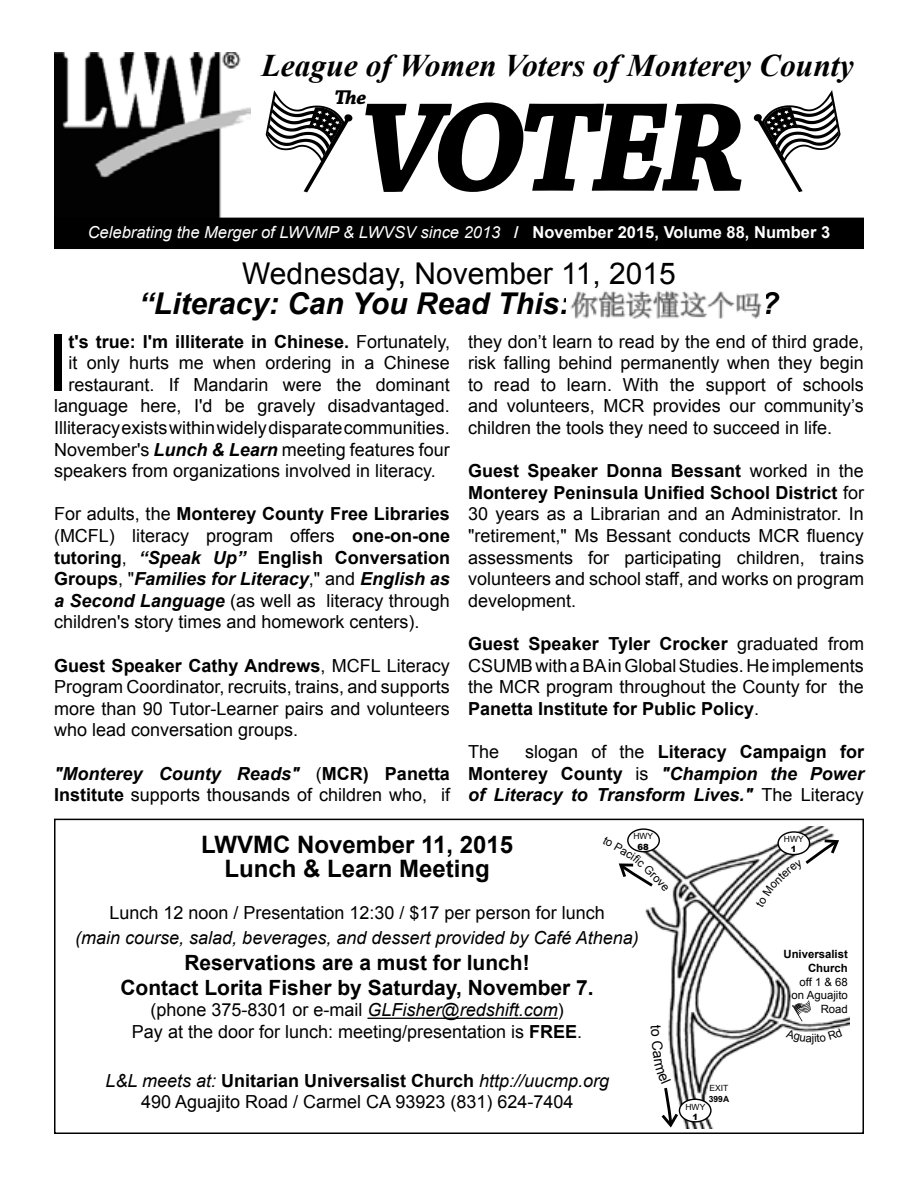
<style>
.page{position:relative;width:918px;height:1188px;background:#fff}
.page>*{position:absolute;margin:0;border:0;box-sizing:border-box;transform-origin:0 0}
.t1{font:italic 700 133.5px "Chaparral Pro";letter-spacing:-.05em;color:#000}
.t2{font:78.3px "Arial";color:#000}
.t3{font:italic 700 31.5px "Times New Roman";color:#000}
.t4{font:italic 700 30px "Arial";color:#000}
.t5{font:30px "Arial";color:#000}
.t6{font:700 24px/24px "Arial";color:#000;text-align:center}
.t7{font:700 21px/25.2px "Arial";color:#000;text-align:center}
.t8{font:italic 700 21px "Chaparral Pro";color:#000}
.t9{font:18px/21.6px "Arial";color:#000;text-align:justify}
.t10{font:italic 700 18px/21.6px "Arial";color:#000;text-align:justify}
.t11{font:italic 18px "Arial";color:#000}
.t12{font:700 18px "Arial";color:#000}
.t13{font:italic 16.5px "Arial";color:#fff}
.t14{font:11.4px/13.6px "Arial";color:#000;text-align:right}
.t15{font:700 11.4px/13.6px "Arial";color:#000;text-align:right}
.t16{font:8.55px "Arial";color:#000}
.t17{font:900 8.55px "Arial";color:#000}
.t18{font:700 8.55px "Arial";color:#000}
.s1{font-weight:700;font-style:normal}
.s2{font-weight:400}
.s3{font-weight:700;font-style:italic}
.s4{font-weight:700}
.s5{font-weight:400;font-style:normal}
.s6{font-style:normal}
.s7{font-style:italic}
</style>
<div class="page">
<img style="left:54px;top:53px;width:196px;height:165px">
<div style="left:56px;top:219px;width:806px;height:29px;background:#000"></div>
<div style="left:54px;top:218px;width:810px;height:31px;border:3px solid #000"></div>
<svg style="left:266px;top:90px;width:86px;height:102px"></svg>
<svg style="left:754px;top:90px;width:87px;height:102px"></svg>
<div style="left:54px;top:819px;width:810px;height:315px;border:2px solid #000"></div>
<img style="left:645px;top:826px;width:205px;height:302px">
<svg style="left:778px;top:832px;width:32px;height:23px"></svg>
<div style="left:777px;top:831px;width:33px;height:24px;border:1px solid #000;border-radius:50%"></div>
<div style="left:679px;top:1099px;width:32px;height:23px;background:#fff;border-radius:50%"></div>
<div style="left:679px;top:1099px;width:33px;height:24px;border:1px solid #000;border-radius:50%"></div>
<svg style="left:628px;top:829px;width:31px;height:23px"></svg>
<div style="left:627px;top:828px;width:33px;height:24px;border:1px solid #000;border-radius:50%"></div>
<svg style="left:792px;top:1000px;width:19px;height:21px"></svg>
<hr style="left:367px;top:1018px;width:191px;height:1px;background:#000">
<img style="left:570px;top:290px;width:192px;height:29px">
<svg style="left:756px;top:838px;width:85px;height:70px"></svg>
<svg style="left:618px;top:836px;width:51px;height:56px"></svg>
<svg style="left:651px;top:1025px;width:30px;height:103px"></svg>
<svg style="left:786px;top:1028px;width:56px;height:16px"></svg>
<h3 class="t3" style="left:262px;top:43px;width:594px">League of Women Voters of Monterey County</h3>
<p class="t8" style="left:335px;top:85px;width:33px">The</p>
<h1 class="t1" style="left:359px;top:70px;width:389px">VOTER</h1>
<p class="t13" style="left:88px;top:221px;width:744px">Celebrating the Merger of LWVMP &amp; LWVSV since 2013 <span class="s1">/ November 2015, Volume 88, Number 3</span></p>
<h3 class="t5" style="left:242px;top:254px;width:435px">Wednesday, November 11, 2015</h3>
<h3 class="t4" style="left:139px;top:284px;width:432px">“Literacy: Can You Read This:</h3>
<h3 class="t4" style="left:761px;top:284px;width:20px">?</h3>
<h2 class="t2" style="left:47px;top:312px;width:23px">I</h2>
<p class="t12" style="left:68px;top:329px;width:383px">t's true: I'm illiterate in Chinese. <span class="s2">Fortunately,</span></p>
<p class="t9" style="left:68px;top:352px;width:383px">it only hurts me when ordering in a Chinese</p>
<p class="t9" style="left:68px;top:374px;width:383px">restaurant. If Mandarin were the dominant</p>
<p class="t9" style="left:54px;top:395px;width:397px">language here, I'd be gravely disadvantaged.</p>
<p class="t9" style="left:54px;top:417px;width:397px">Illiteracy exists within widely disparate communities.</p>
<p class="t9" style="left:54px;top:439px;width:397px">November's <span class="s3">Lunch &amp; Learn</span> meeting features four</p>
<p class="t9" style="left:54px;top:460px;width:383px">speakers from organizations involved in literacy.</p>
<p class="t9" style="left:54px;top:503px;width:398px">For adults, the <span class="s4">Monterey County Free Libraries </span>(MCFL) literacy program offers <span class="s4">one-on-one tutoring</span>, <span class="s3">“Speak Up”</span> <span class="s4">English Conversation Groups</span>, "<span class="s3">Families for Literacy</span>," and <span class="s3">English as a Second Language</span> (as well as literacy through children's story times and homework centers).</p>
<p class="t9" style="left:54px;top:655px;width:397px"><span class="s4">Guest Speaker Cathy Andrews</span>, MCFL Literacy Program Coordinator, recruits, trains, and supports more than 90 Tutor-Learner pairs and volunteers who lead conversation groups.</p>
<p class="t9" style="left:54px;top:763px;width:398px"><span class="s3">"Monterey County Reads"</span> (<span class="s4">MCR) Panetta<br>Institute</span> supports thousands of children who, if</p>
<p class="t9" style="left:468px;top:331px;width:397px">they don’t learn to read by the end of third grade, risk falling behind permanently when they begin to read to learn. With the support of schools and volunteers, MCR provides our community’s children the tools they need to succeed in life.</p>
<p class="t9" style="left:468px;top:460px;width:397px"><span class="s4">Guest Speaker Donna Bessant</span> worked in the <span class="s4">Monterey Peninsula Unified School District</span> for 30 years as a Librarian and an Administrator. In "retirement," Ms Bessant conducts MCR fluency assessments for participating children, trains volunteers and school staff, and works on program development.</p>
<p class="t9" style="left:468px;top:633px;width:397px"><span class="s4">Guest Speaker Tyler Crocker</span> graduated from CSUMB with a BA in Global Studies. He implements the MCR program throughout the County for the <span class="s4">Panetta Institute for Public Policy</span>.</p>
<p class="t9" style="left:468px;top:741px;width:33px">The</p>
<p class="t10" style="left:468px;top:741px;width:398px;text-indent:57px"><span class="s5">slogan of the</span> <span class="s6">Literacy Campaign for Monterey County</span> <span class="s5">is</span> "Champion the Power of Literacy to Transform Lives." <span class="s5">The Literacy</span></p>
<p class="t16" style="left:633px;top:831px;width:21px">HWY</p>
<p class="t17" style="left:638px;top:840px;width:13px">68</p>
<h3 class="t6" style="left:201px;top:833px;width:314px">LWVMC November 11, 2015<br>Lunch &amp; Learn Meeting</h3>
<p class="t9" style="left:109px;top:902px;width:497px">Lunch 12 noon / Presentation 12:30 / $17 per person for lunch</p>
<p class="t11" style="left:75px;top:926px;width:565px">(main course, salad, beverages, and dessert provided by Café Athena)</p>
<p class="t7" style="left:120px;top:950px;width:475px">Reservations are a must for lunch!<br>Contact Lorita Fisher by Saturday, November 7.</p>
<p class="t9" style="left:132px;top:999px;width:452px;text-align:center">(phone 375-8301 or e-mail <span class="s7">GLFisher@redshift.com</span>)<br>Pay at the door for lunch: meeting/presentation is <span class="s4">FREE</span>.</p>
<p class="t9" style="left:105px;top:1070px;width:505px;text-align:center"><span class="s7">L&amp;L meets at:</span> <span class="s4">Unitarian Universalist Church</span> <span class="s7">http://uucmp.org<br></span>490 Aguajito Road / Carmel CA 93923 (831) 624-7404</p>
<p class="t16" style="left:709px;top:1083px;width:20px">EXIT</p>
<p class="t18" style="left:709px;top:1093px;width:22px">399A</p>
<p class="t16" style="left:685px;top:1101px;width:21px">HWY</p>
<p class="t17" style="left:693px;top:1111px;width:7px">1</p>
<p class="t16" style="left:784px;top:834px;width:21px">HWY</p>
<p class="t17" style="left:791px;top:843px;width:7px">1</p>
<p class="t15" style="left:783px;top:948px;width:66px">Universalist<br>Church</p>
<p class="t14" style="left:792px;top:975px;width:58px">off 1 &amp; 68 on Aguajito<br>Road</p>
</div>
